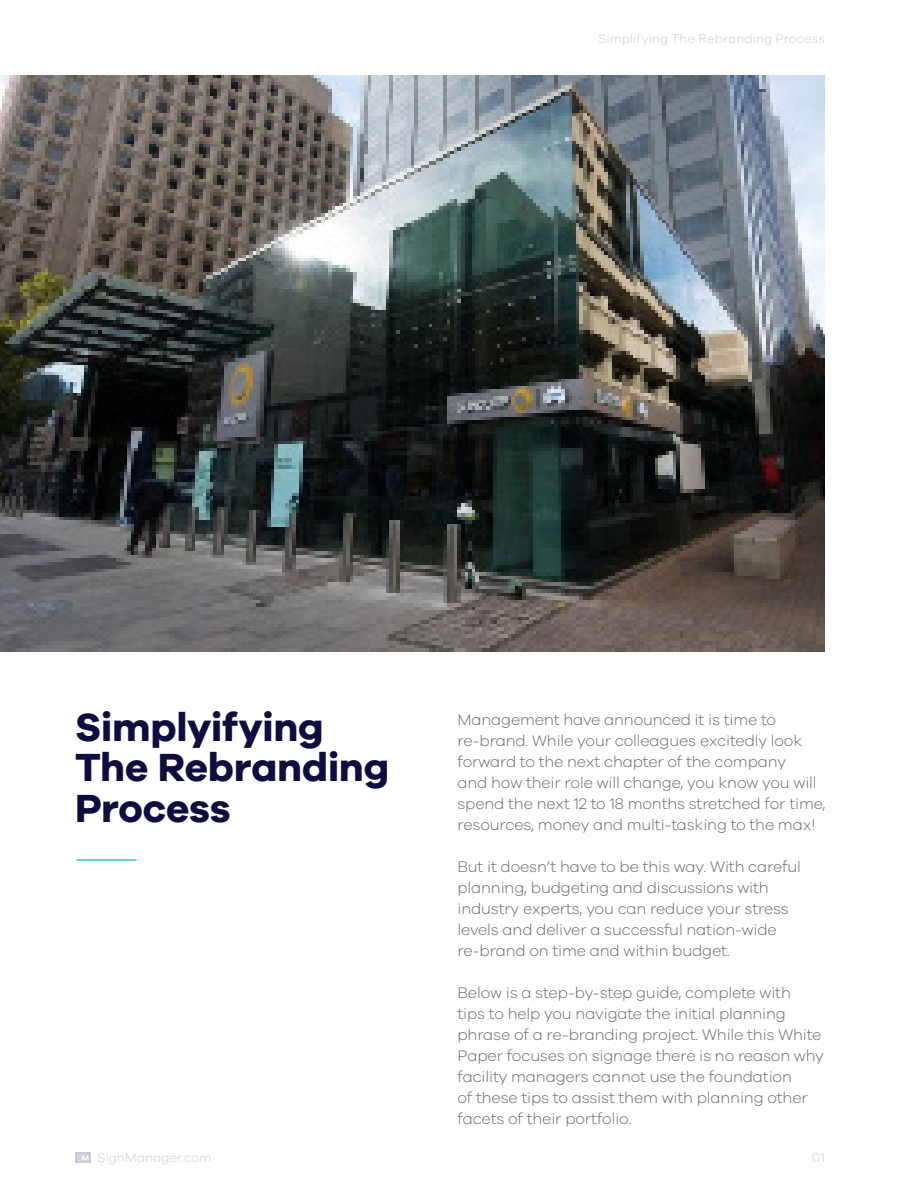
<style>
.page{position:relative;width:900px;height:1200px;background:#fff}
.page>*{position:absolute;margin:0;border:0;box-sizing:border-box;transform-origin:0 0}
.t1{font:700 40.5px/40.5px "Galano Grotesque";letter-spacing:-.005em;color:#0d0d40}
.t2{font:300 15.75px/21px "Galano Grotesque";letter-spacing:-.01em;color:#666}
.t3{font:300 12.75px "Galano Grotesque";letter-spacing:.005em;color:#c7ccd6}
</style>
<div class="page">
<img style="left:0;top:75px;width:825px;height:576px">
<hr style="left:76px;top:859px;width:61px;height:2px;background:#00b0c7">
<div style="left:75px;top:1152px;width:16px;height:11px;background:#c7ccd6"></div>
<svg style="left:77px;top:1155px;width:11px;height:6px"></svg>
<p class="t3" style="left:599px;top:31px;width:228px">Simplifying The Rebranding Process</p>
<h1 class="t1" style="left:75px;top:706px;width:316px">Simplyifying<br>The Rebranding<br>Process</h1>
<p class="t2" style="left:458px;top:709px;width:369px">Management have announced it is time to re-brand. While your colleagues excitedly look forward to the next chapter of the company<br>and how their role will change, you know you will spend the next 12 to 18 months stretched for time, resources, money and multi-tasking to the max!</p>
<p class="t2" style="left:458px;top:856px;width:345px">But it doesn’t have to be this way. With careful planning, budgeting and discussions with industry experts, you can reduce your stress levels and deliver a successful nation-wide re-brand on time and within budget.</p>
<p class="t2" style="left:458px;top:982px;width:368px">Below is a step-by-step guide, complete with<br>tips to help you navigate the initial planning phrase of a re-branding project. While this White Paper focuses on signage there is no reason why facility managers cannot use the foundation<br>of these tips to assist them with planning other facets of their portfolio.</p>
<p class="t3" style="left:97px;top:1150px;width:116px">SignManager.com</p>
<p class="t3" style="left:812px;top:1150px;width:15px">01</p>
</div>
